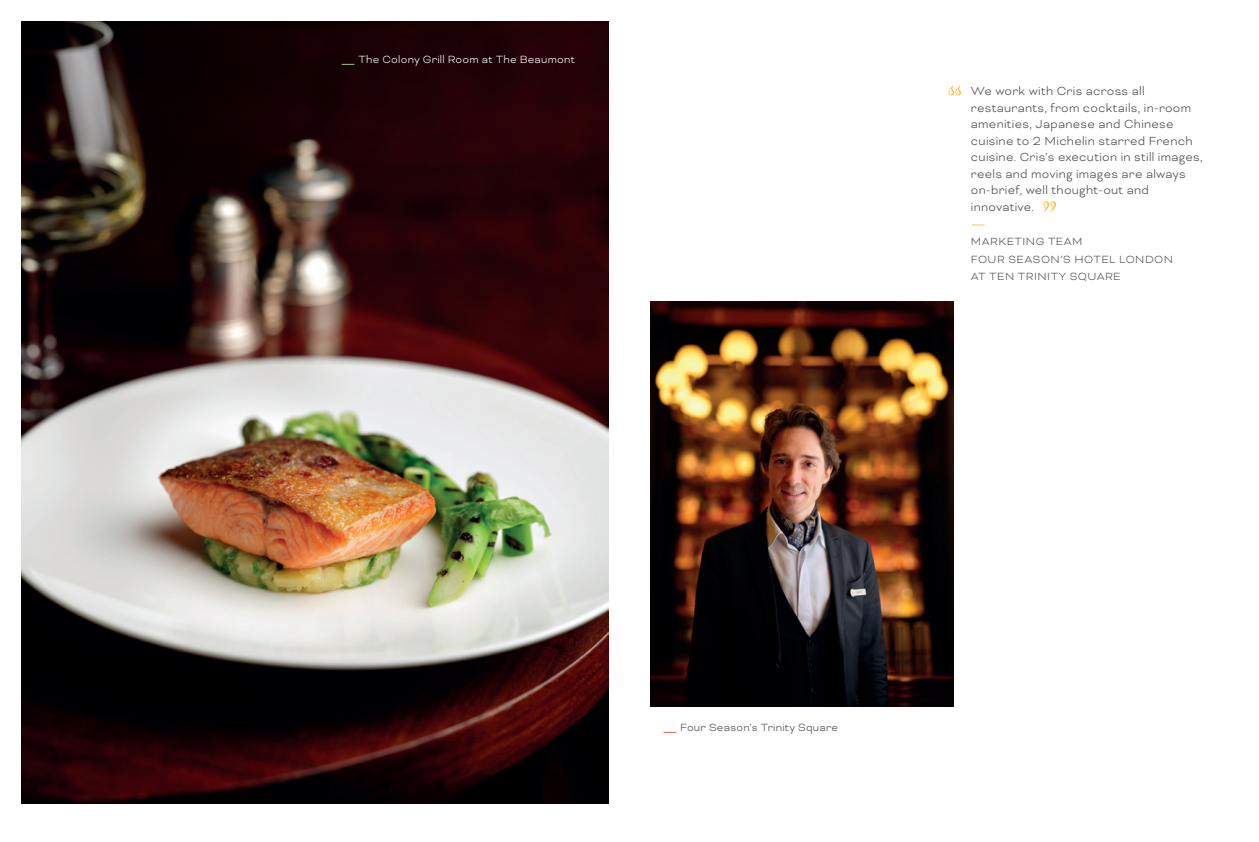
<style>
.page{position:relative;width:1259px;height:842px;background:#fff}
.page>*{position:absolute;margin:0;border:0;box-sizing:border-box;transform-origin:0 0}
.t1{font:54.9px "Academy Engraved Let Plain";color:#fdc555}
.t2{font:300 13.5px/16.5px "Bicyclette";letter-spacing:.02em;color:#4b4c4d}
.t3{font:300 12px/17.4px "Bicyclette";letter-spacing:.04em;color:#4b4c4d}
.t4{font:300 12px "Bicyclette";letter-spacing:.02em;color:#fff}
.t5{font:300 12px "Bicyclette";letter-spacing:.02em;color:#4b4c4d}
</style>
<div class="page">
<img style="left:21px;top:21px;width:587px;height:783px">
<img style="left:651px;top:302px;width:302px;height:404px">
<svg style="left:342px;top:64px;width:12px;height:1px"></svg>
<svg style="left:972px;top:225px;width:12px;height:1px"></svg>
<svg style="left:663px;top:732px;width:13px;height:1px"></svg>
<p class="t4" style="left:358px;top:53px;width:218px">The Colony Grill Room at The Beaumont</p>
<h1 class="t1" style="left:946px;top:64px;width:19px">“</h1>
<p class="t2" style="left:971px;top:83px;width:233px">We work with Cris across all restaurants, from cocktails, in-room amenities, Japanese and Chinese cuisine to 2 Michelin starred French cuisine. Cris’s execution in still images, reels and moving images are always on-brief, well thought-out and innovative.</p>
<p class="t3" style="left:971px;top:233px;width:204px">MARKETING TEAM<br>FOUR SEASON’S HOTEL LONDON<br>AT TEN TRINITY SQUARE</p>
<h1 class="t1" style="left:1041px;top:180px;width:19px">”</h1>
<p class="t5" style="left:680px;top:721px;width:159px">Four Season’s Trinity Square</p>
</div>
